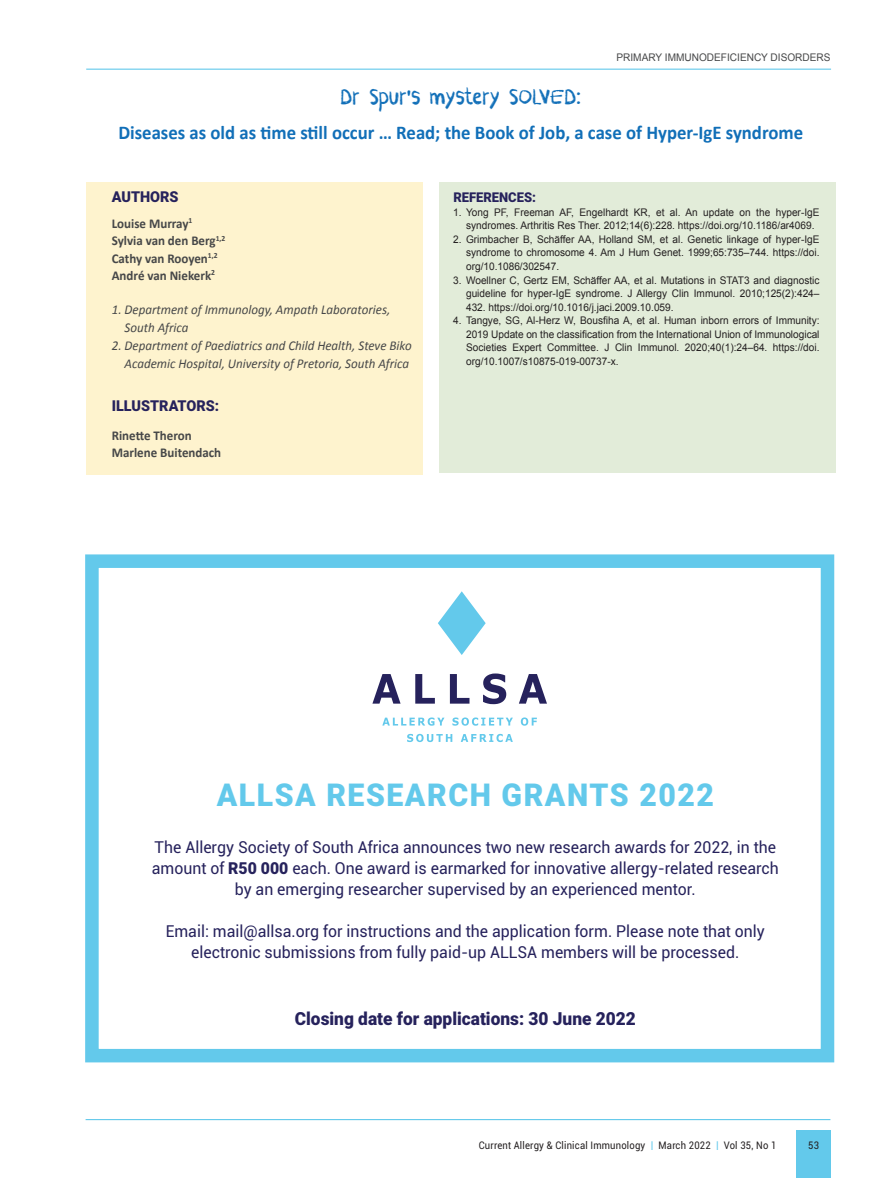
<style>
.page{position:relative;width:896px;height:1178px;background:#fff}
.page>*{position:absolute;margin:0;border:0;box-sizing:border-box;transform-origin:0 0}
.abstract_text{font:900 31.5px "Roboto";letter-spacing:.05em;color:#63c9eb;scale:.96 1}
.abstract_text-2{font:22.5px "CF Crayons";color:#116fb8;scale:.96 1}
.abstract_text-3{font:700 19.5px "Calibri";color:#116fb8;scale:.96 1}
.abstract_text-4{font:900 18px "Roboto";color:#26225c;scale:.96 1}
.abstract_text-5{font:16.5px/21px "Roboto";color:#26225c;text-align:center;scale:.96 1}
.abstract_text-6{font:900 15px "Roboto";color:#26225c;scale:.96 1}
.abstract_text-7{font:italic 13.5px/18px "Calibri";color:#464748;scale:.96 1}
.abstract_text-8{font:700 13.5px "Calibri";color:#464748;scale:.96 1}
.abstract_text-9{font:900 13.5px "Roboto";color:#26225c;scale:.96 1}
.abstract_text-10{font:10.5px/13.5px "Arial";color:#231f20;text-align:justify;scale:.96 1}
.t1{font:10.5px "Roboto";letter-spacing:.02em;color:#231f20;scale:.9 1}
.abstract_text-11{font:10.5px "Arial";color:#464748;scale:.96 1}
.s1{font-weight:900}
.s2{font-size:12.3px;color:#63c9eb}
</style>
<div class="page">
<hr style="left:86px;top:69px;width:744px;height:1px;background:#63c9eb">
<div style="left:86px;top:182px;width:336px;height:292px;background:#fef3ce"></div>
<div style="left:438px;top:182px;width:396px;height:290px;background:#e2ecd9"></div>
<div style="left:795px;top:1130px;width:35px;height:47px;background:#63c9eb"></div>
<hr style="left:86px;top:1119px;width:744px;height:1px;background:#63c9eb">
<div style="left:85px;top:554px;width:748px;height:508px;border:14px solid #63c9eb"></div>
<svg style="left:372px;top:674px;width:28px;height:29px"></svg>
<svg style="left:415px;top:674px;width:19px;height:29px"></svg>
<svg style="left:449px;top:674px;width:20px;height:29px"></svg>
<svg style="left:483px;top:673px;width:23px;height:31px"></svg>
<svg style="left:519px;top:674px;width:27px;height:29px"></svg>
<svg style="left:382px;top:717px;width:62px;height:8px"></svg>
<svg style="left:452px;top:717px;width:60px;height:8px"></svg>
<svg style="left:520px;top:717px;width:16px;height:8px"></svg>
<svg style="left:407px;top:734px;width:45px;height:8px"></svg>
<svg style="left:460px;top:734px;width:52px;height:8px"></svg>
<svg style="left:438px;top:591px;width:47px;height:64px"></svg>
<p class="abstract_text-11" style="left:616px;top:50px;width:224px">PRIMARY IMMUNODEFICIENCY DISORDERS</p>
<p class="abstract_text-2" style="left:340px;top:84px;width:251px">Dr Spur’s mystery SOLVED:</p>
<p class="abstract_text-3" style="left:118px;top:120px;width:714px">Diseases as old as time still occur … Read; the Book of Job, a case of Hyper-IgE syndrome</p>
<p class="abstract_text-6" style="left:112px;top:186px;width:71px">AUTHORS</p>
<p class="abstract_text-8" style="left:112px;top:215px;width:85px">Louise Murray<sup>1</sup></p>
<p class="abstract_text-8" style="left:112px;top:232px;width:120px">Sylvia van den Berg<sup>1,2</sup></p>
<p class="abstract_text-8" style="left:112px;top:250px;width:112px">Cathy van Rooyen<sup>1,2</sup></p>
<p class="abstract_text-8" style="left:112px;top:267px;width:109px">André van Niekerk<sup>2</sup></p>
<p class="abstract_text-7" style="left:124px;top:300px;width:278px;text-indent:-13px">1. Department of Immunology, Ampath Laboratories,<br>South Africa</p>
<p class="abstract_text-7" style="left:112px;top:336px;width:314px;text-align:right">2. Department of Paediatrics and Child Health, Steve Biko<br>Academic Hospital, University of Pretoria, South Africa</p>
<p class="abstract_text-6" style="left:112px;top:395px;width:113px">ILLUSTRATORS:</p>
<p class="abstract_text-8" style="left:112px;top:427px;width:85px">Rinette Theron</p>
<p class="abstract_text-8" style="left:112px;top:444px;width:115px">Marlene Buitendach</p>
<p class="abstract_text-9" style="left:453px;top:188px;width:88px">REFERENCES:</p>
<p class="abstract_text-10" style="left:466px;top:206px;width:369px;text-indent:-13px">1. Yong PF, Freeman AF, Engelhardt KR, et al. An update on the hyper-IgE syndromes. Arthritis Res Ther. 2012;14(6):228. https://doi.org/10.1186/ar4069.</p>
<p class="abstract_text-10" style="left:466px;top:233px;width:369px;text-indent:-13px">2. Grimbacher B, Schäffer AA, Holland SM, et al. Genetic linkage of hyper-IgE syndrome to chromosome 4. Am J Hum Genet. 1999;65:735–744. https://doi. org/10.1086/302547.</p>
<p class="abstract_text-10" style="left:466px;top:273px;width:369px;text-indent:-13px">3. Woellner C, Gertz EM, Schäffer AA, et al. Mutations in STAT3 and diagnostic guideline for hyper-IgE syndrome. J Allergy Clin Immunol. 2010;125(2):424– 432. https://doi.org/10.1016/j.jaci.2009.10.059.</p>
<p class="abstract_text-10" style="left:466px;top:314px;width:369px;text-indent:-13px">4. Tangye, SG, Al-Herz W, Bousfiha A, et al. Human inborn errors of Immunity:<br>2019 Update on the classification from the International Union of Immunological Societies Expert Committee. J Clin Immunol. 2020;40(1):24–64. https://doi. org/10.1007/s10875-019-00737-x.</p>
<p class="abstract_text" style="left:217px;top:773px;width:519px">ALLSA RESEARCH GRANTS 2022</p>
<p class="abstract_text-5" style="left:152px;top:836px;width:654px">The Allergy Society of South Africa announces two new research awards for 2022, in the amount of <span class="s1">R50 000</span> each. One award is earmarked for innovative allergy-related research by an emerging researcher supervised by an experienced mentor.</p>
<p class="abstract_text-5" style="left:166px;top:920px;width:625px">Email: mail@allsa.org for instructions and the application form. Please note that only electronic submissions from fully paid-up ALLSA members will be processed.</p>
<p class="abstract_text-4" style="left:295px;top:1006px;width:356px">Closing date for applications: 30 June 2022</p>
<p class="t1" style="left:478px;top:1137px;width:332px">Current Allergy &amp; Clinical Immunology <span class="s2">Ӏ</span> March 2022 <span class="s2">Ӏ</span> Vol 35, No 1</p>
<p class="t1" style="left:807px;top:1137px;width:14px">53</p>
</div>
